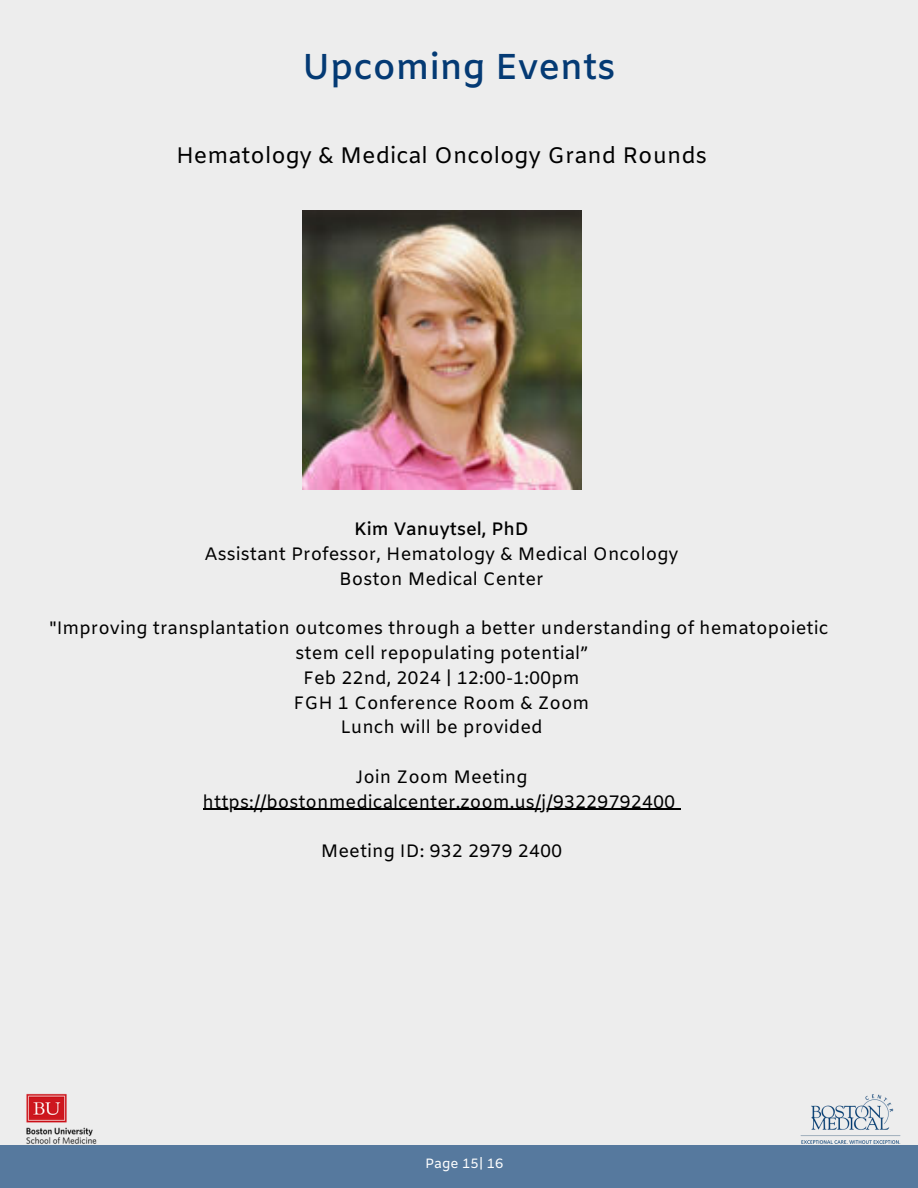
<style>
.page{position:relative;width:918px;height:1188px;background:#ededed}
.page>*{position:absolute;margin:0;border:0;box-sizing:border-box;transform-origin:0 0}
.t1{font:600 36px "Amiko";color:#043a74}
.t2{font:22.5px "Amiko";color:#000}
.t3{font:18px/24.8px "Amiko";color:#000;text-align:center}
.t4{font:600 18px "Amiko";color:#000}
.t5{font:13.5px "Amiko";color:#fff}
</style>
<div class="page">
<div style="left:0;top:1146px;width:918px;height:42px;background:#56799e"></div>
<img style="left:15px;top:1093px;width:92px;height:53px">
<img style="left:800px;top:1095px;width:100px;height:48px">
<hr style="left:203px;top:809px;width:472px;height:1px;background:#000">
<img style="left:302px;top:211px;width:279px;height:279px">
<h1 class="t1" style="left:302px;top:45px;width:315px">Upcoming Events</h1>
<p class="t2" style="left:176px;top:142px;width:533px">Hematology &amp; Medical Oncology Grand Rounds</p>
<p class="t4" style="left:354px;top:519px;width:176px">Kim Vanuytsel, PhD</p>
<p class="t3" style="left:204px;top:543px;width:476px">Assistant Professor, Hematology &amp; Medical Oncology<br>Boston Medical Center</p>
<p class="t3" style="left:50px;top:617px;width:781px">"Improving transplantation outcomes through a better understanding of hematopoietic stem cell repopulating potential”<br>Feb 22nd, 2024 | 12:00-1:00pm<br>FGH 1 Conference Room &amp; Zoom<br>Lunch will be provided</p>
<p class="t3" style="left:203px;top:766px;width:474px">Join Zoom Meeting https://bostonmedicalcenter.zoom.us/j/93229792400</p>
<p class="t3" style="left:321px;top:840px;width:243px">Meeting ID: 932 2979 2400</p>
<p class="t5" style="left:425px;top:1156px;width:80px">Page 15| 16</p>
</div>
